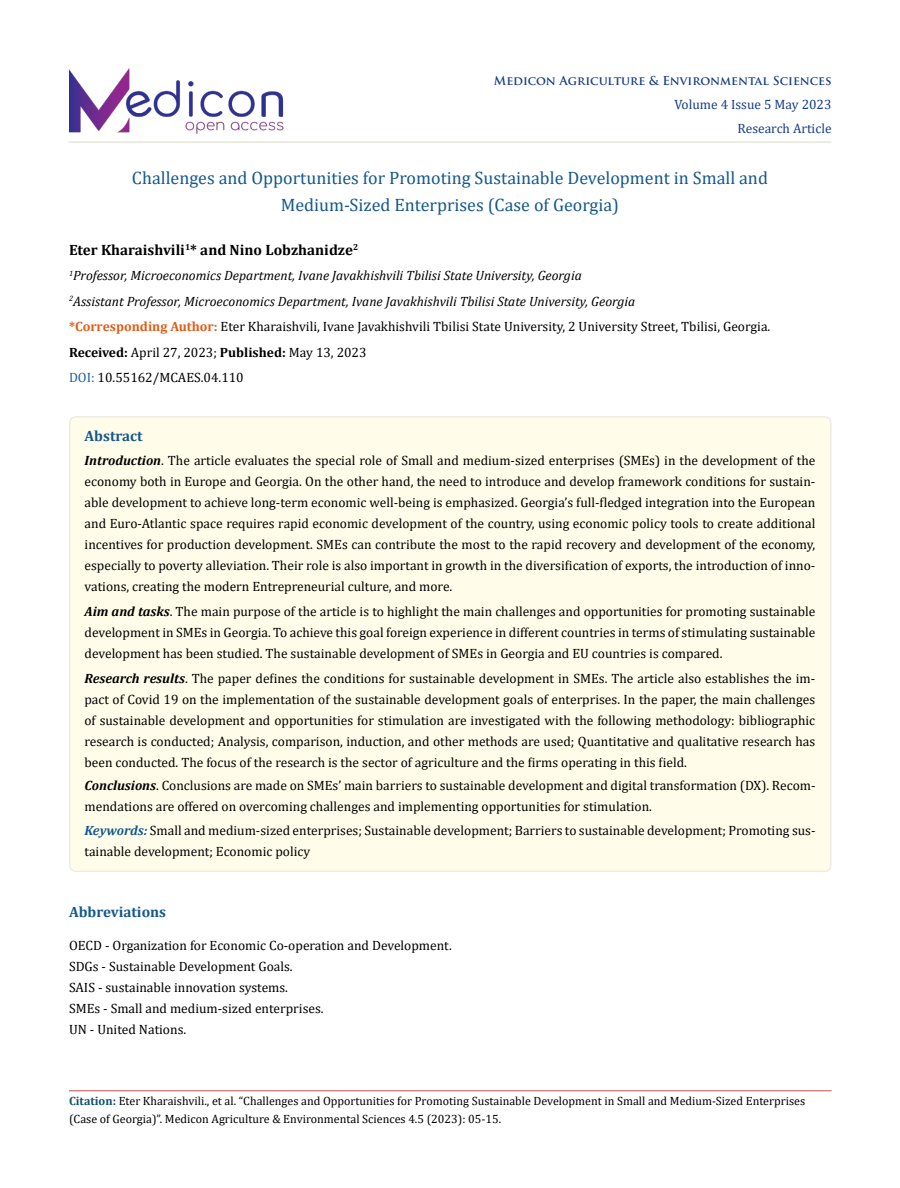
<style>
.page{position:relative;width:900px;height:1188px;background:#fff}
.page>*{position:absolute;margin:0;border:0;box-sizing:border-box;transform-origin:0 0}
.t1{font:18px/27px "Cambria";color:#15588c;text-align:center}
.t2{font:700 15px "Cambria";color:#000}
.t3{font:700 15px "Cambria";color:#15588c}
.t4{font:13.5px/21px "Cambria";color:#000;text-align:justify}
.t5{font:italic 13.5px/25.5px "Cambria";color:#000}
.t6{font:13.5px/24px "Cambria";color:#173e88;text-align:right}
.t7{font:12px/18px "Cambria";color:#000}
.t8{font:700 12px "Trajan Pro";color:#173e88}
.s1{font-weight:700;font-style:normal;color:#e05d1a}
.s2{font-style:normal}
.s3{font-weight:700;font-style:normal}
.s4{font-style:normal;color:#215e9e}
.s5{font-weight:700;font-style:italic}
.s6{font-weight:700;font-style:italic;color:#15588c}
.s7{font-weight:700;color:#0e536a}
.s8{font-weight:700;color:#173e88}
</style>
<div class="page">
<img style="left:69px;top:68px;width:218px;height:74px">
<hr style="left:69px;top:1091px;width:763px;height:1px;background:#c0504d">
<hr style="left:69px;top:142px;width:762px;height:1px;background:#e0dfcd">
<div style="left:70px;top:417px;width:761px;height:454px;background:#fffde9;border-radius:6px"></div>
<div style="left:69px;top:416px;width:763px;height:456px;border:2px solid #eeece1;border-radius:6px"></div>
<p class="t8" style="left:494px;top:73px;width:339px">Medicon Agriculture &amp; Environmental Sciences</p>
<p class="t6" style="left:674px;top:93px;width:159px">Volume 4 Issue 5 May 2023<br>Research Article</p>
<h1 class="t1" style="left:132px;top:164px;width:638px">Challenges and Opportunities for Promoting Sustainable Development in Small and<br>Medium-Sized Enterprises (Case of Georgia)</h1>
<p class="t2" style="left:69px;top:239px;width:291px">Eter Kharaishvili<sup>1</sup>* and Nino Lobzhanidze<sup>2</sup></p>
<p class="t5" style="left:69px;top:262px;width:703px"><sup>1</sup>Professor, Microeconomics Department, Ivane Javakhishvili Tbilisi State University, Georgia<br><sup>2</sup>Assistant Professor, Microeconomics Department, Ivane Javakhishvili Tbilisi State University, Georgia<br><span class="s1">*Corresponding Author:</span> <span class="s2">Eter Kharaishvili, Ivane Javakhishvili Tbilisi State University, 2 University Street, Tbilisi, Georgia.<br></span><span class="s3">Received:</span> <span class="s2">April 27, 2023;</span> <span class="s3">Published:</span> <span class="s2">May 13, 2023<br></span><span class="s4">DOI:</span> <span class="s2">10.55162/MCAES.04.110</span></p>
<p class="t3" style="left:85px;top:426px;width:60px">Abstract</p>
<p class="t4" style="left:85px;top:450px;width:732px"><span class="s5">Introduction</span>. The article evaluates the special role of Small and medium-sized enterprises (SMEs) in the development of the economy both in Europe and Georgia. On the other hand, the need to introduce and develop framework conditions for sustain&shy;able development to achieve long-term economic well-being is emphasized. Georgia’s full-fledged integration into the European and Euro-Atlantic space requires rapid economic development of the country, using economic policy tools to create additional incentives for production development. SMEs can contribute the most to the rapid recovery and development of the economy, especially to poverty alleviation. Their role is also important in growth in the diversification of exports, the introduction of inno&shy;vations, creating the modern Entrepreneurial culture, and more.</p>
<p class="t4" style="left:85px;top:601px;width:732px"><span class="s5">Aim and tasks</span>. The main purpose of the article is to highlight the main challenges and opportunities for promoting sustainable development in SMEs in Georgia. To achieve this goal foreign experience in different countries in terms of stimulating sustainable development has been studied. The sustainable development of SMEs in Georgia and EU countries is compared.</p>
<p class="t4" style="left:84px;top:668px;width:732px"><span class="s5">Research results</span>. The paper defines the conditions for sustainable development in SMEs. The article also establishes the im&shy;pact of Covid 19 on the implementation of the sustainable development goals of enterprises. In the paper, the main challenges of sustainable development and opportunities for stimulation are investigated with the following methodology: bibliographic research is conducted; Analysis, comparison, induction, and other methods are used; Quantitative and qualitative research has been conducted. The focus of the research is the sector of agriculture and the firms operating in this field.</p>
<p class="t4" style="left:85px;top:775px;width:732px"><span class="s5">Conclusions</span>. Conclusions are made on SMEs’ main barriers to sustainable development and digital transformation (DX). Recom&shy;mendations are offered on overcoming challenges and implementing opportunities for stimulation.</p>
<p class="t4" style="left:84px;top:820px;width:733px"><span class="s6">Keywords:</span> Small and medium-sized enterprises; Sustainable development; Barriers to sustainable development; Promoting sus&shy;tainable development; Economic policy</p>
<p class="t3" style="left:69px;top:902px;width:99px">Abbreviations</p>
<p class="t4" style="left:69px;top:935px;width:384px;text-align:left">OECD - Organization for Economic Co-operation and Development.<br>SDGs - Sustainable Development Goals.<br>SAIS - sustainable innovation systems.<br>SMEs - Small and medium-sized enterprises.<br>UN - United Nations.</p>
<p class="t7" style="left:69px;top:1092px;width:738px"><span class="s7">Citation</span><span class="s8">:</span> Eter Kharaishvili., et al. “Challenges and Opportunities for Promoting Sustainable Development in Small and Medium-Sized Enterprises (Case of Georgia)”. Medicon Agriculture &amp; Environmental Sciences 4.5 (2023): 05-15.</p>
</div>
